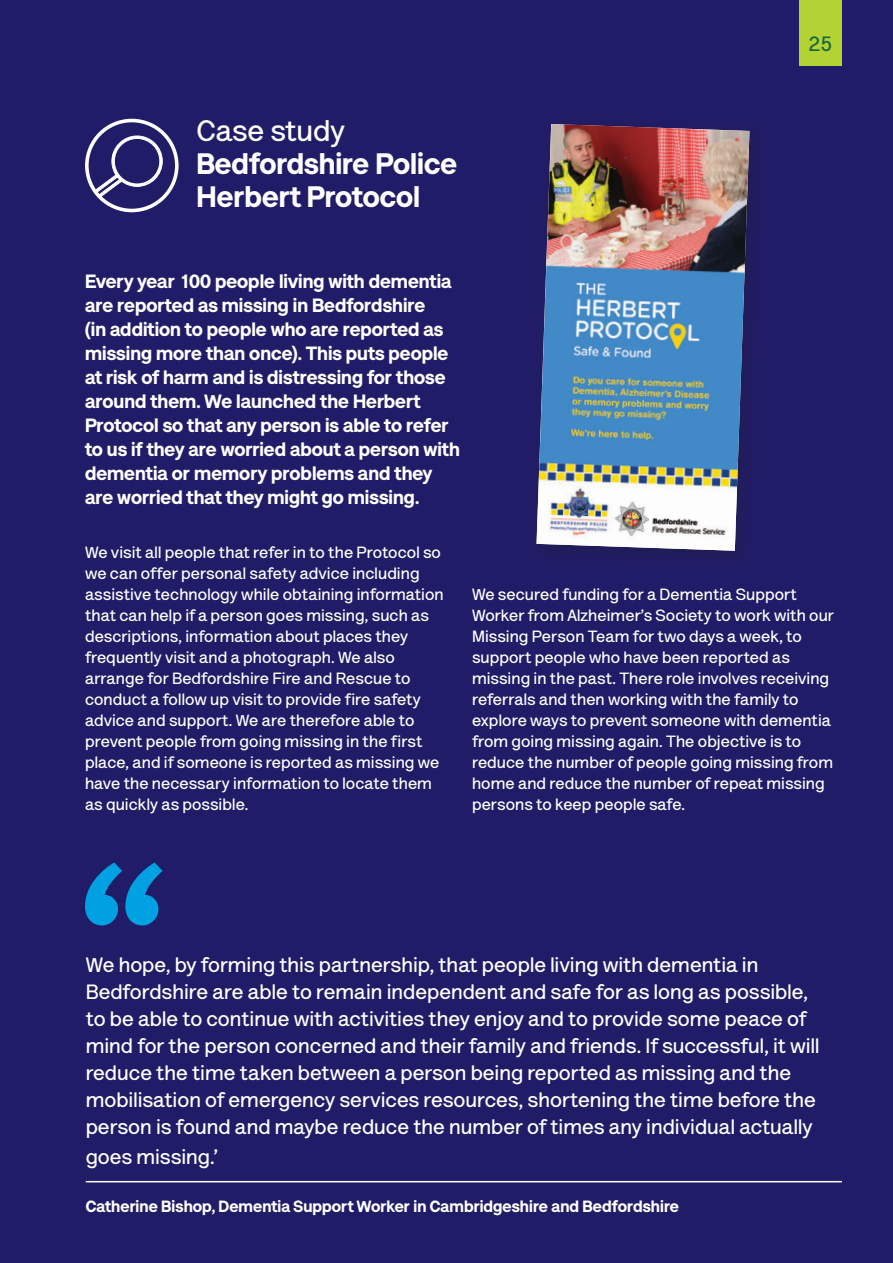
<style>
.page{position:relative;width:893px;height:1263px;background:#211c67}
.page>*{position:absolute;margin:0;border:0;box-sizing:border-box;transform-origin:0 0}
.t1{font:900 30px/33px "AS Lettera Text";color:#fff}
.t2{font:700 30px "AS Lettera Text";color:#fff}
.t3{font:700 21px/27px "AS Lettera Text";color:#fff}
.t4{font:700 21px "AS Lettera Text";color:#166841}
.t5{font:900 19.5px/24px "AS Lettera Text";color:#fff}
.t6{font:700 16.5px/21px "AS Lettera Text";letter-spacing:.005em;color:#fff}
.t7{font:900 16.5px "AS Lettera Text";letter-spacing:.005em;color:#fff}
</style>
<div class="page">
<svg style="left:85px;top:119px;width:94px;height:93px"></svg>
<hr style="left:86px;top:1181px;width:756px;height:1px;background:#fff">
<svg style="left:85px;top:862px;width:78px;height:63px"></svg>
<img style="left:537px;top:124px;width:212px;height:427px">
<div style="left:799px;top:0;width:43px;height:66px;background:#b3d234"></div>
<p class="t4" style="left:809px;top:28px;width:25px">25</p>
<h1 class="t2" style="left:196px;top:107px;width:150px">Case study</h1>
<h1 class="t1" style="left:196px;top:144px;width:262px">Bedfordshire Police<br>Herbert Protocol</h1>
<p class="t5" style="left:85px;top:268px;width:376px">Every year 100 people living with dementia are reported as missing in Bedfordshire<br>(in addition to people who are reported as missing more than once). This puts people at risk of harm and is distressing for those around them. We launched the Herbert Protocol so that any person is able to refer to us if they are worried about a person with dementia or memory problems and they are worried that they might go missing.</p>
<p class="t6" style="left:85px;top:541px;width:360px">We visit all people that refer in to the Protocol so we can offer personal safety advice including assistive technology while obtaining information that can help if a person goes missing, such as descriptions, information about places they frequently visit and a photograph. We also arrange for Bedfordshire Fire and Rescue to conduct a follow up visit to provide fire safety advice and support. We are therefore able to prevent people from going missing in the first place, and if someone is reported as missing we have the necessary information to locate them as quickly as possible.</p>
<p class="t6" style="left:472px;top:583px;width:364px">We secured funding for a Dementia Support Worker from Alzheimer’s Society to work with our Missing Person Team for two days a week, to support people who have been reported as missing in the past. There role involves receiving referrals and then working with the family to explore ways to prevent someone with dementia from going missing again. The objective is to reduce the number of people going missing from home and reduce the number of repeat missing persons to keep people safe.</p>
<p class="t3" style="left:86px;top:950px;width:735px">We hope, by forming this partnership, that people living with dementia in Bedfordshire are able to remain independent and safe for as long as possible, to be able to continue with activities they enjoy and to provide some peace of mind for the person concerned and their family and friends. If successful, it will reduce the time taken between a person being reported as missing and the mobilisation of emergency services resources, shortening the time before the person is found and maybe reduce the number of times any individual actually</p>
<p class="t3" style="left:86px;top:1142px;width:134px">goes missing.’</p>
<p class="t7" style="left:86px;top:1193px;width:595px">Catherine Bishop, Dementia Support Worker in Cambridgeshire and Bedfordshire</p>
</div>
